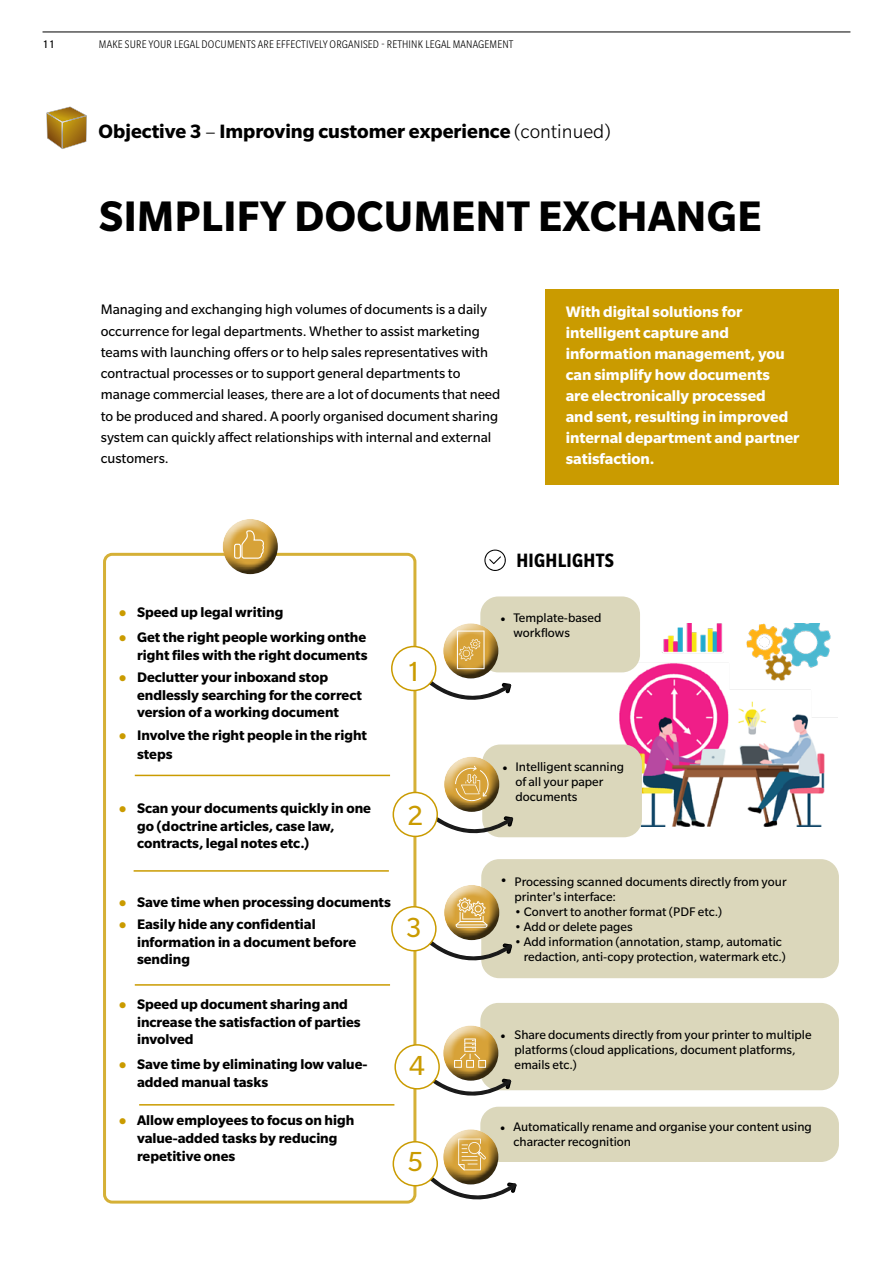
<style>
.page{position:relative;width:893px;height:1263px;background:#fff}
.page>*{position:absolute;margin:0;border:0;box-sizing:border-box;transform-origin:0 0}
.t1{font:700 46.5px "Slate Pro";letter-spacing:.01em;color:#000}
.t2{font:30px "Slate Pro";color:#ca9b00}
.t3{font:700 21px "Slate Pro";color:#000}
.t4{font:700 condensed 21px "Slate Pro";letter-spacing:.015em;color:#000}
.t5{font:700 16.5px/21px "Slate Pro";color:#fff}
.t6{font:700 15px/17.9px "Slate Pro";color:#000}
.t7{font:15px/21.3px "Slate Pro";color:#000}
.t8{font:15px "Slate Std";color:#000}
.t9{font:13.5px/15px "Slate Pro";color:#000}
.t10{font:300 condensed 12px "Slate Pro";letter-spacing:.015em;color:#000}
.t11{font:12px "Slate Pro";color:#000}
.s1{font-weight:300}
.s2{color:#ca9b00}
</style>
<div class="page">
<img style="left:619px;top:623px;width:218px;height:204px">
<div style="left:546px;top:289px;width:293px;height:195px;background:#ca9b00"></div>
<div style="left:103px;top:553px;width:313px;height:650px;border:3px solid #ca9b00;border-radius:8px"></div>
<svg style="left:484px;top:549px;width:22px;height:22px"></svg>
<svg style="left:46px;top:106px;width:41px;height:43px"></svg>
<img style="left:58px;top:120px;width:4px;height:28px">
<div style="left:212px;top:508px;width:70px;height:58px;background:#fff"></div>
<div style="left:218px;top:526px;width:71px;height:48px;background:#000;opacity:.75"></div>
<svg style="left:241px;top:530px;width:24px;height:29px"></svg>
<div style="left:234px;top:544px;width:7px;height:15px;border:1px solid #fff;border-radius:2px"></div>
<hr style="left:135px;top:775px;width:255px;height:1px;background:#ca9b00">
<hr style="left:134px;top:870px;width:255px;height:2px;background:#ca9b00">
<hr style="left:135px;top:984px;width:255px;height:2px;background:#ca9b00">
<hr style="left:139px;top:1104px;width:255px;height:1px;background:#ca9b00">
<div style="left:480px;top:596px;width:160px;height:76px;background:#dbd7bb;border-radius:18px"></div>
<div style="left:432px;top:612px;width:71px;height:59px;background:#fff;opacity:.75"></div>
<div style="left:482px;top:744px;width:160px;height:93px;background:#dbd7bb;border-radius:18px"></div>
<div style="left:433px;top:746px;width:70px;height:58px;background:#fff;opacity:.75"></div>
<div style="left:439px;top:764px;width:71px;height:48px;background:#000;opacity:.75"></div>
<svg style="left:424px;top:807px;width:91px;height:31px"></svg>
<div style="left:481px;top:859px;width:358px;height:119px;background:#dbd7bb;border-radius:18px"></div>
<div style="left:433px;top:874px;width:70px;height:58px;background:#fff;opacity:.75"></div>
<div style="left:439px;top:892px;width:71px;height:48px;background:#000;opacity:.75"></div>
<svg style="left:423px;top:934px;width:91px;height:45px"></svg>
<div style="left:480px;top:1003px;width:359px;height:87px;background:#dbd7bb;border-radius:18px"></div>
<div style="left:432px;top:1014px;width:71px;height:59px;background:#fff;opacity:.75"></div>
<div style="left:438px;top:1033px;width:72px;height:48px;background:#000;opacity:.75"></div>
<div style="left:480px;top:1107px;width:359px;height:55px;background:#dbd7bb;border-radius:18px"></div>
<div style="left:432px;top:1118px;width:71px;height:59px;background:#fff;opacity:.75"></div>
<div style="left:438px;top:1137px;width:72px;height:48px;background:#000;opacity:.75"></div>
<div style="left:392px;top:646px;width:44px;height:44px;background:#fff;border-radius:50%"></div>
<div style="left:391px;top:646px;width:45px;height:45px;border:2px solid #ca9b00;border-radius:50%"></div>
<div style="left:393px;top:792px;width:44px;height:44px;background:#fff;border-radius:50%"></div>
<div style="left:393px;top:792px;width:45px;height:45px;border:2px solid #ca9b00;border-radius:50%"></div>
<div style="left:392px;top:907px;width:44px;height:44px;background:#fff;border-radius:50%"></div>
<div style="left:391px;top:906px;width:46px;height:45px;border:2px solid #ca9b00;border-radius:50%"></div>
<div style="left:395px;top:1045px;width:44px;height:44px;background:#fff;border-radius:50%"></div>
<div style="left:394px;top:1044px;width:46px;height:45px;border:2px solid #ca9b00;border-radius:50%"></div>
<div style="left:393px;top:1142px;width:44px;height:44px;background:#fff;border-radius:50%"></div>
<div style="left:393px;top:1141px;width:45px;height:45px;border:2px solid #ca9b00;border-radius:50%"></div>
<svg style="left:456px;top:898px;width:31px;height:30px"></svg>
<svg style="left:455px;top:766px;width:34px;height:35px"></svg>
<svg style="left:422px;top:1038px;width:91px;height:76px"></svg>
<svg style="left:427px;top:1138px;width:90px;height:62px"></svg>
<svg style="left:422px;top:630px;width:91px;height:70px"></svg>
<hr style="left:43px;top:32px;width:807px;height:1px;background:#000">
<p class="t11" style="left:43px;top:38px;width:14px">11</p>
<p class="t10" style="left:99px;top:38px;width:416px">MAKE SURE YOUR LEGAL DOCUMENTS ARE EFFECTIVELY ORGANISED - RETHINK LEGAL MANAGEMENT</p>
<h3 class="t3" style="left:99px;top:120px;width:513px">Objective 3 <span class="s1">–</span> Improving customer experience <span class="s1">(continued)</span></h3>
<h1 class="t1" style="left:99px;top:191px;width:664px">SIMPLIFY DOCUMENT EXCHANGE</h1>
<p class="t7" style="left:101px;top:299px;width:401px">Managing and exchanging high volumes of documents is a daily occurrence for legal departments. Whether to assist marketing teams with launching offers or to help sales representatives with contractual processes or to support general departments to manage commercial leases, there are a lot of documents that need to be produced and shared. A poorly organised document sharing system can quickly affect relationships with internal and external customers.</p>
<p class="t5" style="left:566px;top:301px;width:235px">With digital solutions for intelligent capture and information management, you can simplify how documents<br>are electronically processed<br>and sent, resulting in improved internal department and partner satisfaction.</p>
<h3 class="t4" style="left:516px;top:549px;width:99px">HIGHLIGHTS</h3>
<p class="t6" style="left:119px;top:603px;width:166px"><span class="s2">●</span> Speed up legal writing</p>
<p class="t6" style="left:119px;top:628px;width:250px;text-align:right"><span class="s2">●</span> Get the right people working onthe right files with the right documents</p>
<p class="t6" style="left:137px;top:668px;width:226px;text-indent:-18px"><span class="s2">●</span> Declutter your inboxand stop endlessly searching for the correct version of a working document</p>
<p class="t6" style="left:137px;top:725px;width:231px;line-height:19.2px;text-indent:-18px"><span class="s2">●</span> Involve the right people in the right steps</p>
<p class="t6" style="left:137px;top:799px;width:235px;text-indent:-18px"><span class="s2">●</span> Scan your documents quickly in one go (doctrine articles, case law, contracts, legal notes etc.)</p>
<h2 class="t2" style="left:406px;top:656px;width:17px">1</h2>
<h2 class="t2" style="left:407px;top:799px;width:17px">2</h2>
<p class="t6" style="left:119px;top:892px;width:273px"><span class="s2">●</span> Save time when processing documents</p>
<p class="t6" style="left:137px;top:915px;width:221px;text-indent:-18px"><span class="s2">●</span> Easily hide any confidential information in a document before sending</p>
<p class="t6" style="left:137px;top:995px;width:225px;text-indent:-18px"><span class="s2">●</span> Speed up document sharing and increase the satisfaction of parties involved</p>
<p class="t6" style="left:137px;top:1055px;width:232px;text-indent:-18px"><span class="s2">●</span> Save time by eliminating low value&shy;added manual tasks</p>
<p class="t6" style="left:137px;top:1111px;width:219px;text-indent:-18px"><span class="s2">●</span> Allow employees to focus on high value-added tasks by reducing repetitive ones</p>
<h2 class="t2" style="left:406px;top:911px;width:17px">3</h2>
<h2 class="t2" style="left:409px;top:1050px;width:17px">4</h2>
<h2 class="t2" style="left:407px;top:1146px;width:17px">5</h2>
<p class="t8" style="left:499px;top:611px;width:9px">•</p>
<p class="t9" style="left:513px;top:610px;width:89px">Template-based workflows</p>
<p class="t8" style="left:501px;top:760px;width:9px">•</p>
<p class="t9" style="left:515px;top:759px;width:110px">Intelligent scanning of all your paper documents</p>
<p class="t8" style="left:500px;top:873px;width:9px">•</p>
<p class="t9" style="left:514px;top:874px;width:274px">Processing scanned documents directly from your printer's interface:</p>
<p class="t9" style="left:514px;top:904px;width:209px">• Convert to another format (PDF etc.)</p>
<p class="t9" style="left:514px;top:919px;width:120px">• Add or delete pages</p>
<p class="t9" style="left:514px;top:934px;width:273px;text-align:right">• Add information (annotation, stamp, automatic redaction, anti-copy protection, watermark etc.)</p>
<p class="t8" style="left:499px;top:1028px;width:9px">•</p>
<p class="t9" style="left:515px;top:1027px;width:298px">Share documents directly from your printer to multiple platforms (cloud applications, document platforms, emails etc.)</p>
<p class="t8" style="left:499px;top:1120px;width:9px">•</p>
<p class="t9" style="left:513px;top:1119px;width:300px">Automatically rename and organise your content using character recognition</p>
</div>
